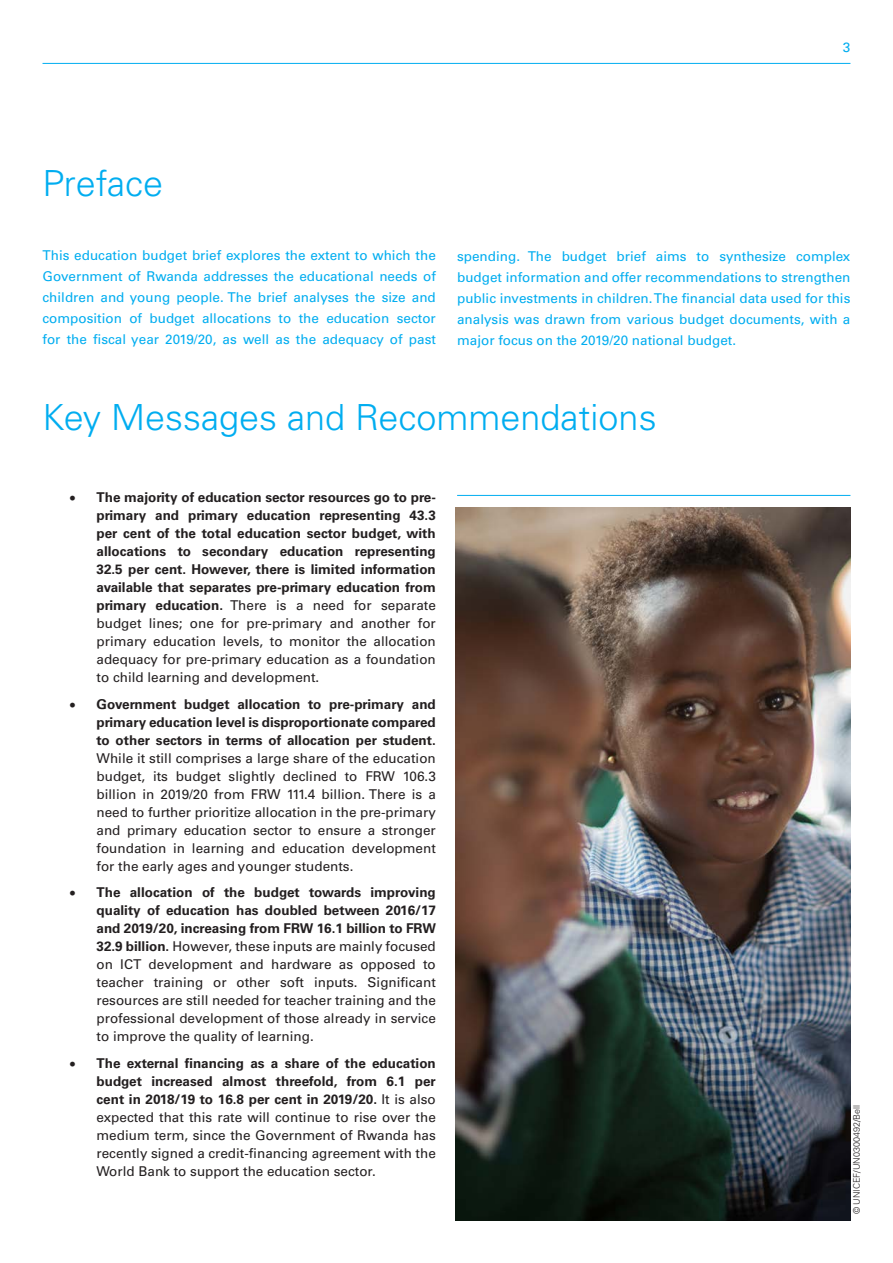
<style>
.page{position:relative;width:893px;height:1263px;background:#fff}
.page>*{position:absolute;margin:0;border:0;box-sizing:border-box;transform-origin:0 0}
.heading_2{font:300 36px "Univers LT Pro 45";color:#00adf0}
.t1{font:13.5px/18px "Univers LT Pro 55 Roman";color:#231f20;text-align:justify}
.t2{font:13.5px/21px "Univers LT Pro 55 Roman";color:#00adf0;text-align:justify}
.t3{font:700 13.5px/18px "Univers LT Pro 65";color:#231f20;text-align:justify}
.t4{font:300 9px "Univers LT Pro 45";color:#231f20}
.s1{font-family:"Univers LT Pro 55 Roman";font-weight:400}
.s2{font-family:"Univers LT Pro 65";font-weight:700}
</style>
<div class="page">
<hr style="left:43px;top:63px;width:807px;height:1px;background:#00adf0">
<img style="left:456px;top:507px;width:394px;height:713px">
<hr style="left:457px;top:495px;width:393px;height:1px;background:#00adf0">
<p class="heading_2" style="left:43px;top:162px;width:122px">Preface</p>
<p class="t2" style="left:843px;top:37px;width:9px">3</p>
<p class="t2" style="left:43px;top:244px;width:395px">This education budget brief explores the extent to which the Government of Rwanda addresses the educational needs of children and young people. The brief analyses the size and composition of budget allocations to the education sector for the fiscal year 2019/20, as well as the adequacy of past</p>
<p class="t2" style="left:457px;top:245px;width:395px">spending. The budget brief aims to synthesize complex budget information and offer recommendations to strengthen public investments in children. The financial data used for this analysis was drawn from various budget documents, with a major focus on the 2019/20 national budget.</p>
<p class="heading_2" style="left:43px;top:395px;width:616px">Key Messages and Recommendations</p>
<p class="t3" style="left:97px;top:488px;width:341px;text-indent:-27px">• The majority of education sector resources go to pre&shy;primary and primary education representing 43.3 per cent of the total education sector budget, with allocations to secondary education representing 32.5 per cent. However, there is limited information available that separates pre-primary education from primary education. <span class="s1">There is a need for separate budget lines; one for pre-primary and another for primary education levels, to monitor the allocation adequacy for pre-primary education as a foundation to child learning and development.</span></p>
<p class="t1" style="left:97px;top:695px;width:341px;text-indent:-27px">• <span class="s2">Government budget allocation to pre-primary and primary education level is disproportionate compared to other sectors in terms of allocation per student.<br></span>While it still comprises a large share of the education budget, its budget slightly declined to FRW 106.3 billion in 2019/20 from FRW 111.4 billion. There is a need to further prioritize allocation in the pre-primary and primary education sector to ensure a stronger foundation in learning and education development for the early ages and younger students.</p>
<p class="t1" style="left:97px;top:883px;width:341px;text-indent:-27px">• <span class="s2">The allocation of the budget towards improving quality of education has doubled between 2016/17 and 2019/20, increasing from FRW 16.1 billion to FRW 32.9 billion.</span> However, these inputs are mainly focused on ICT development and hardware as opposed to teacher training or other soft inputs. Significant resources are still needed for teacher training and the professional development of those already in service to improve the quality of learning.</p>
<p class="t1" style="left:97px;top:1054px;width:341px;text-indent:-27px">• <span class="s2">The external financing as a share of the education budget increased almost threefold, from 6.1 per cent in 2018/19 to 16.8 per cent in 2019/20.</span> It is also expected that this rate will continue to rise over the medium term, since the Government of Rwanda has recently signed a credit-financing agreement with the World Bank to support the education sector.</p>
<p class="t4" style="left:851px;top:1214px;width:111px;rotate:-90deg">© UNICEF/UN0300492/Bell</p>
</div>
